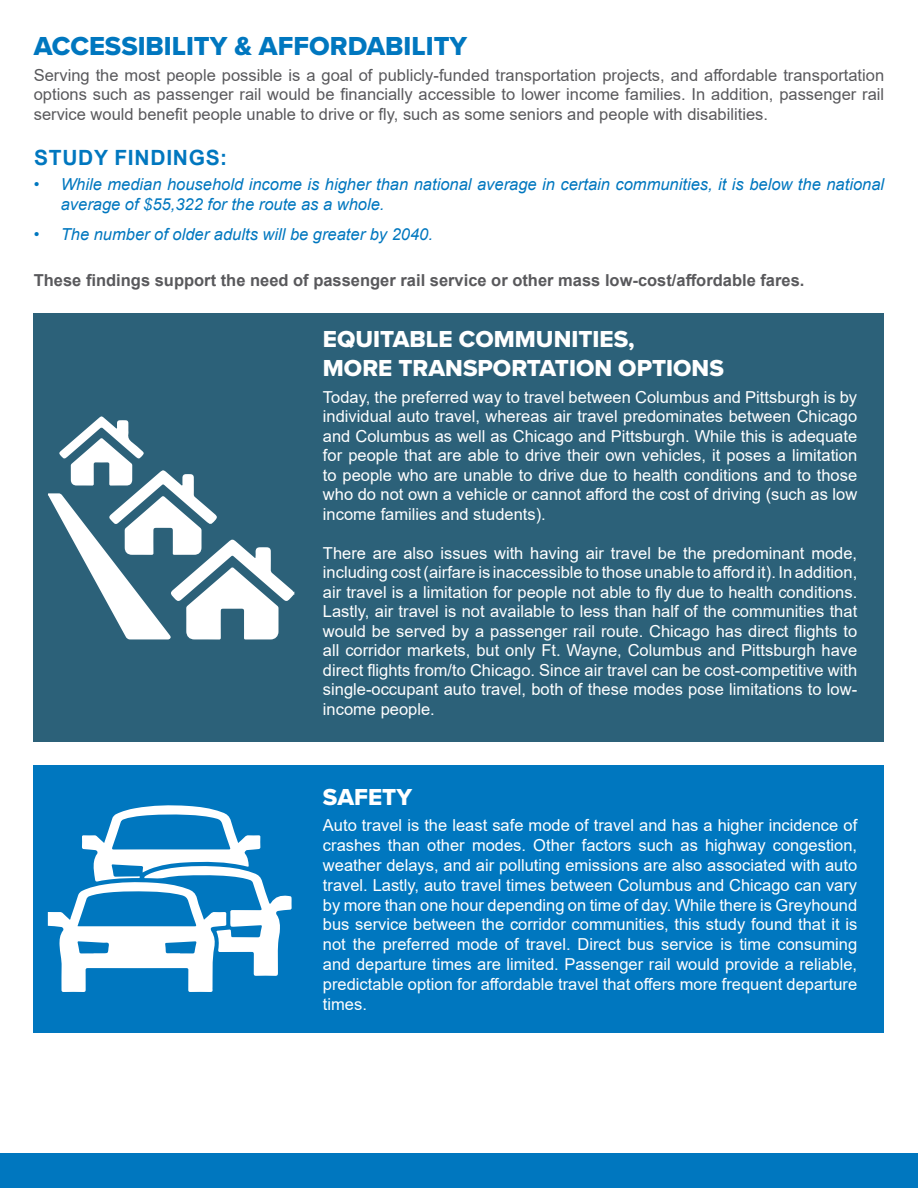
<style>
.page{position:relative;width:918px;height:1188px;background:#fff}
.page>*{position:absolute;margin:0;border:0;box-sizing:border-box;transform-origin:0 0}
.t1{font:27px "Proxima Nova Extrabld";color:#0077bf}
.t2{font:24px "Proxima Nova Extrabld";color:#fff}
.t3{font:700 21px "Arial";letter-spacing:.035em;color:#0077bf}
.t4{font:16.5px/19.5px "Arial";color:#fff;text-align:justify}
.t5{font:16.5px/19.6px "Arial";color:#59595c;text-align:justify}
.t6{font:italic 16.5px/19.5px "Arial";color:#0077bf}
.t7{font:700 16.5px "Arial";color:#59595c}
</style>
<div class="page">
<div style="left:34px;top:314px;width:850px;height:428px;background:#2c6179"></div>
<svg style="left:48px;top:416px;width:246px;height:224px"></svg>
<div style="left:34px;top:765px;width:850px;height:267px;background:#0077bf"></div>
<svg style="left:48px;top:805px;width:244px;height:187px"></svg>
<div style="left:0;top:1154px;width:918px;height:34px;background:#0077bf"></div>
<p class="t1" style="left:34px;top:26px;width:435px">ACCESSIBILITY &amp; AFFORDABILITY</p>
<p class="t5" style="left:34px;top:65px;width:852px">Serving the most people possible is a goal of publicly-funded transportation projects, and affordable transportation options such as passenger rail would be financially accessible to lower income families. In addition, passenger rail service would benefit people unable to drive or fly, such as some seniors and people with disabilities.</p>
<p class="t3" style="left:34px;top:143px;width:195px">STUDY FINDINGS:</p>
<p class="t6" style="left:61px;top:175px;width:825px;text-indent:-27px">• While median household income is higher than national average in certain communities, it is below the national average of $55,322 for the route as a whole.</p>
<p class="t6" style="left:34px;top:225px;width:401px">• The number of older adults will be greater by 2040.</p>
<p class="t7" style="left:34px;top:268px;width:772px">These findings support the need of passenger rail service or other mass low-cost/affordable fares.</p>
<p class="t2" style="left:323px;top:321px;width:313px">EQUITABLE COMMUNITIES,</p>
<p class="t2" style="left:323px;top:350px;width:403px">MORE TRANSPORTATION OPTIONS</p>
<p class="t4" style="left:323px;top:387px;width:536px">Today, the preferred way to travel between Columbus and Pittsburgh is by individual auto travel, whereas air travel predominates between Chicago and Columbus as well as Chicago and Pittsburgh. While this is adequate for people that are able to drive their own vehicles, it poses a limitation to people who are unable to drive due to health conditions and to those who do not own a vehicle or cannot afford the cost of driving (such as low income families and students).</p>
<p class="t4" style="left:323px;top:543px;width:536px">There are also issues with having air travel be the predominant mode, including cost (airfare is inaccessible to those unable to afford it). In addition, air travel is a limitation for people not able to fly due to health conditions.<br>Lastly, air travel is not available to less than half of the communities that would be served by a passenger rail route. Chicago has direct flights to all corridor markets, but only Ft. Wayne, Columbus and Pittsburgh have direct flights from/to Chicago. Since air travel can be cost-competitive with single-occupant auto travel, both of these modes pose limitations to low&shy;income people.</p>
<p class="t2" style="left:323px;top:779px;width:91px">SAFETY</p>
<p class="t4" style="left:323px;top:816px;width:536px">Auto travel is the least safe mode of travel and has a higher incidence of crashes than other modes. Other factors such as highway congestion, weather delays, and air polluting emissions are also associated with auto travel. Lastly, auto travel times between Columbus and Chicago can vary by more than one hour depending on time of day. While there is Greyhound bus service between the corridor communities, this study found that it is not the preferred mode of travel. Direct bus service is time consuming and departure times are limited. Passenger rail would provide a reliable, predictable option for affordable travel that offers more frequent departure times.</p>
</div>
